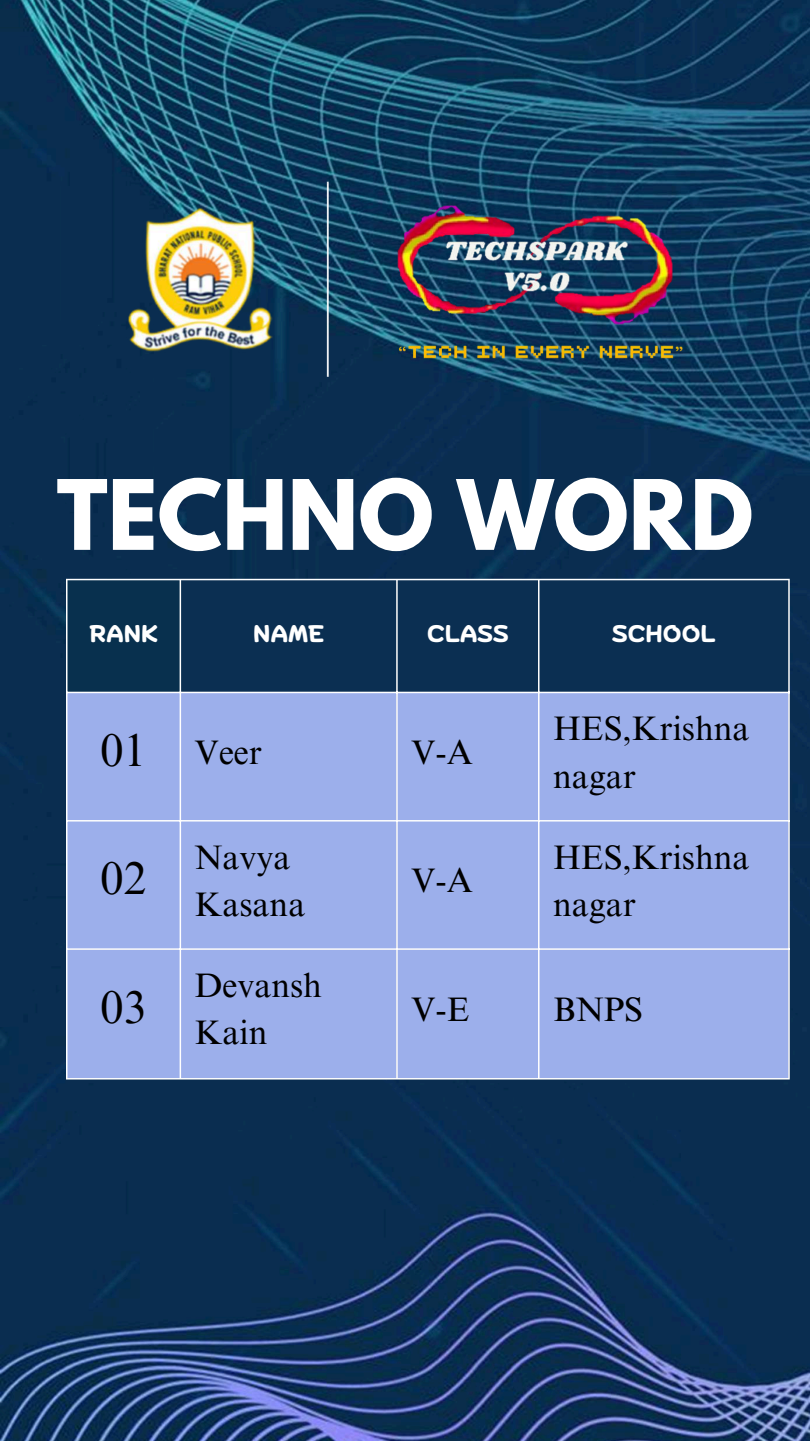
<style>
.page{position:relative;width:810px;height:1441px;background:#fff}
.page>*{position:absolute;margin:0;border:0;box-sizing:border-box;transform-origin:0 0}
.t1{font:700 85.8px "League Spartan";color:#fff}
.t2{font:46px "Times NRMT Pro";color:#000}
.t3{font:34px/47.2px "Times NRMT Pro";color:#000}
.t4{font:700 24px "Biski";color:#fff}
.s1{font-size:46px}
</style>
<div class="page">
<img style="left:0;top:0;width:810px;height:1440px">
<img style="left:94px;top:169px;width:668px;height:215px">
<div style="left:67px;top:579px;width:114px;height:113px;background:#08304e"></div>
<div style="left:181px;top:580px;width:607px;height:111px;background:#0b2f52"></div>
<div style="left:68px;top:693px;width:720px;height:384px;background:#9cafeb"></div>
<hr style="left:66px;top:580px;width:2px;height:497px;background:#fff">
<hr style="left:180px;top:580px;width:1px;height:497px;background:#fff">
<hr style="left:396px;top:580px;width:2px;height:497px;background:#fff">
<hr style="left:538px;top:580px;width:2px;height:497px;background:#fff">
<hr style="left:788px;top:580px;width:2px;height:497px;background:#fff">
<hr style="left:66px;top:578px;width:724px;height:2px;background:#fff">
<hr style="left:66px;top:691px;width:724px;height:2px;background:#fff">
<hr style="left:66px;top:819px;width:724px;height:2px;background:#fff">
<hr style="left:66px;top:948px;width:724px;height:1px;background:#fff">
<hr style="left:66px;top:1077px;width:724px;height:2px;background:#fff">
<h1 class="t1" style="left:57px;top:472px;width:698px">TECHNO WORD</h1>
<p class="t4" style="left:90px;top:623px;width:69px">RANK</p>
<p class="t4" style="left:253px;top:623px;width:72px">NAME</p>
<p class="t4" style="left:427px;top:623px;width:83px">CLASS</p>
<p class="t4" style="left:612px;top:623px;width:105px">SCHOOL</p>
<p class="t3" style="left:101px;top:732px;width:163px"><span class="s1">01</span> Veer</p>
<p class="t3" style="left:411px;top:732px;width:63px">V-A</p>
<h2 class="t2" style="left:101px;top:861px;width:47px">02</h2>
<p class="t3" style="left:195px;top:837px;width:112px">Navya<br>Kasana</p>
<p class="t3" style="left:411px;top:860px;width:63px">V-A</p>
<p class="t3" style="left:553px;top:709px;width:198px">HES,Krishna nagar</p>
<p class="t3" style="left:553px;top:837px;width:198px">HES,Krishna nagar</p>
<h2 class="t2" style="left:101px;top:990px;width:47px">03</h2>
<p class="t3" style="left:195px;top:965px;width:129px">Devansh<br>Kain</p>
<p class="t3" style="left:411px;top:989px;width:60px">V-E</p>
<p class="t3" style="left:553px;top:989px;width:91px">BNPS</p>
</div>
